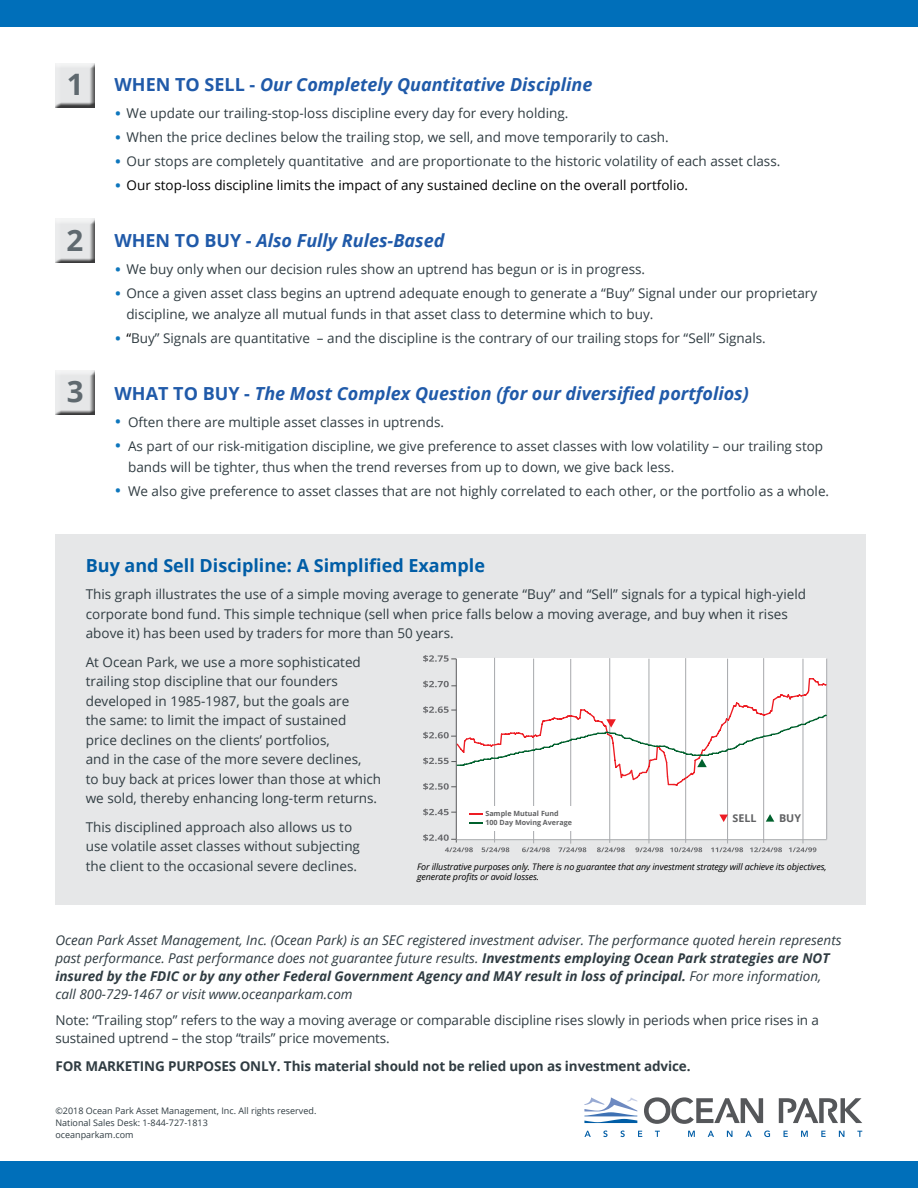
<style>
.page{position:relative;width:918px;height:1188px;background:#fff}
.page>*{position:absolute;margin:0;border:0;box-sizing:border-box;transform-origin:0 0}
.t1{font:700 29.55px "Open Sans";color:#5f696f}
.t2{font:italic 700 18px "Open Sans";color:#205aa9}
.t3{font:700 18px "Open Sans";color:#005da6}
.t4{font:13.5px/19.5px "Open Sans";color:#303c42}
.t5{font:italic 13.5px/18px "Open Sans";color:#303c42}
.t6{font:13.5px "Open Sans";color:#000}
.t7{font:700 13.5px "Open Sans";letter-spacing:-.01em;color:#303c42}
.t8{font:700 10.65px "Open Sans";color:#606163}
.t9{font:italic 9px/10.8px "Open Sans";letter-spacing:-.01em;color:#000}
.t10{font:9px/12px "Open Sans";color:#303c42}
.t11{font:700 7.2px/8.9px "Open Sans";color:#606163}
.s1{font-style:normal}
.s2{font-size:18px;color:#0d76bd}
.s3{color:#000}
.s4{font-weight:700}
</style>
<div class="page">
<svg style="left:688px;top:1131px;width:7px;height:6px"></svg>
<svg style="left:708px;top:1131px;width:6px;height:6px"></svg>
<svg style="left:727px;top:1131px;width:6px;height:6px"></svg>
<svg style="left:745px;top:1131px;width:7px;height:6px"></svg>
<svg style="left:764px;top:1131px;width:6px;height:6px"></svg>
<svg style="left:784px;top:1131px;width:4px;height:6px"></svg>
<svg style="left:801px;top:1131px;width:7px;height:6px"></svg>
<svg style="left:821px;top:1131px;width:5px;height:6px"></svg>
<svg style="left:839px;top:1131px;width:5px;height:6px"></svg>
<svg style="left:857px;top:1131px;width:5px;height:6px"></svg>
<svg style="left:584px;top:1131px;width:7px;height:6px"></svg>
<svg style="left:603px;top:1131px;width:5px;height:6px"></svg>
<svg style="left:620px;top:1131px;width:5px;height:6px"></svg>
<svg style="left:638px;top:1131px;width:4px;height:6px"></svg>
<svg style="left:655px;top:1131px;width:5px;height:6px"></svg>
<svg style="left:779px;top:1098px;width:83px;height:25px"></svg>
<svg style="left:644px;top:1097px;width:119px;height:27px"></svg>
<svg style="left:584px;top:1097px;width:53px;height:26px"></svg>
<div style="left:52px;top:59px;width:48px;height:49px;background:#000;opacity:.75"></div>
<div style="left:52px;top:367px;width:48px;height:49px;background:#000;opacity:.75"></div>
<div style="left:52px;top:215px;width:48px;height:49px;background:#000;opacity:.75"></div>
<div style="left:55px;top:534px;width:810px;height:370px;background:#e6e7e8"></div>
<div style="left:0;top:0;width:918px;height:27px;background:#006fba"></div>
<div style="left:0;top:1161px;width:918px;height:27px;background:#006fba"></div>
<div style="left:456px;top:659px;width:371px;height:181px;background:#fff"></div>
<hr style="left:494px;top:658px;width:1px;height:185px;background:#a7a9ac">
<hr style="left:533px;top:659px;width:1px;height:184px;background:#a7a9ac">
<hr style="left:570px;top:659px;width:1px;height:185px;background:#a7a9ac">
<hr style="left:609px;top:658px;width:1px;height:185px;background:#a7a9ac">
<hr style="left:826px;top:658px;width:1px;height:181px;background:#a7a9ac">
<svg style="left:445px;top:847px;width:28px;height:5px"></svg>
<svg style="left:482px;top:847px;width:27px;height:5px"></svg>
<svg style="left:522px;top:847px;width:28px;height:5px"></svg>
<svg style="left:558px;top:847px;width:28px;height:5px"></svg>
<svg style="left:597px;top:847px;width:28px;height:5px"></svg>
<svg style="left:635px;top:847px;width:28px;height:5px"></svg>
<svg style="left:670px;top:847px;width:32px;height:5px"></svg>
<svg style="left:711px;top:847px;width:32px;height:5px"></svg>
<svg style="left:750px;top:847px;width:32px;height:5px"></svg>
<svg style="left:789px;top:847px;width:27px;height:5px"></svg>
<hr style="left:456px;top:659px;width:1px;height:184px;background:#58595b">
<svg style="left:423px;top:655px;width:33px;height:7px"></svg>
<svg style="left:423px;top:809px;width:33px;height:7px"></svg>
<hr style="left:456px;top:839px;width:371px;height:1px;background:#a7a9ac">
<svg style="left:423px;top:834px;width:33px;height:7px"></svg>
<hr style="left:649px;top:659px;width:1px;height:184px;background:#a7a9ac">
<hr style="left:685px;top:658px;width:1px;height:185px;background:#a7a9ac">
<hr style="left:727px;top:659px;width:1px;height:184px;background:#a7a9ac">
<hr style="left:763px;top:658px;width:1px;height:185px;background:#a7a9ac">
<hr style="left:803px;top:659px;width:1px;height:184px;background:#a7a9ac">
<div style="left:465px;top:806px;width:123px;height:25px;background:#fff"></div>
<svg style="left:470px;top:813px;width:13px;height:1px"></svg>
<svg style="left:470px;top:822px;width:13px;height:2px"></svg>
<svg style="left:423px;top:677px;width:405px;height:113px"></svg>
<svg style="left:719px;top:815px;width:9px;height:7px"></svg>
<svg style="left:766px;top:814px;width:8px;height:8px"></svg>
<h1 class="t1" style="left:67px;top:63px;width:18px">1</h1>
<h2 class="t2" style="left:115px;top:72px;width:479px"><span class="s1">WHEN TO SELL -</span> Our Completely Quantitative Discipline</h2>
<p class="t4" style="left:115px;top:103px;width:455px"><span class="s2">•</span> We update our trailing-stop-loss discipline every day for every holding.</p>
<p class="t4" style="left:115px;top:127px;width:556px"><span class="s2">•</span> When the price declines below the trailing stop, we sell, and move temporarily to cash.</p>
<p class="t4" style="left:115px;top:151px;width:667px"><span class="s2">•</span> Our stops are completely quantitative and are proportionate to the historic volatility of each asset class.</p>
<p class="t6" style="left:115px;top:176px;width:575px"><span class="s2">•</span> Our stop-loss discipline limits the impact of any sustained decline on the overall portfolio.</p>
<h1 class="t1" style="left:67px;top:219px;width:18px">2</h1>
<h2 class="t2" style="left:114px;top:228px;width:332px"><span class="s1">WHEN TO BUY -</span> Also Fully Rules-Based</h2>
<p class="t4" style="left:114px;top:259px;width:532px"><span class="s2">•</span> We buy only when our decision rules show an uptrend has begun or is in progress.</p>
<p class="t4" style="left:126px;top:283px;width:692px;line-height:21px;text-indent:-12px"><span class="s2">•</span> Once a given asset class begins an uptrend adequate enough to generate a “Buy” Signal under our proprietary discipline, we analyze all mutual funds in that asset class to determine which to buy.</p>
<p class="t4" style="left:114px;top:328px;width:653px"><span class="s2">•</span> <span class="s3">“</span>Buy” Signals are quantitative – and the discipline is the contrary of our trailing stops for “Sell” Signals.</p>
<h1 class="t1" style="left:67px;top:371px;width:18px">3</h1>
<h2 class="t2" style="left:115px;top:380px;width:636px"><span class="s1">WHAT TO BUY -</span> The Most Complex Question (for our diversified portfolios)</h2>
<p class="t4" style="left:115px;top:412px;width:331px"><span class="s2">•</span> Often there are multiple asset classes in uptrends.</p>
<p class="t4" style="left:128px;top:435px;width:697px;line-height:21px;text-indent:-14px"><span class="s2">•</span> As part of our risk-mitigation discipline, we give preference to asset classes with low volatility – our trailing stop bands will be tighter, thus when the trend reverses from up to down, we give back less.</p>
<p class="t4" style="left:115px;top:481px;width:716px"><span class="s2">•</span> We also give preference to asset classes that are not highly correlated to each other, or the portfolio as a whole.</p>
<h2 class="t3" style="left:86px;top:553px;width:401px">Buy and Sell Discipline: A Simplified Example</h2>
<p class="t4" style="left:86px;top:584px;width:722px">This graph illustrates the use of a simple moving average to generate “Buy” and “Sell” signals for a typical high-yield corporate bond fund. This simple technique (sell when price falls below a moving average, and buy when it rises above it) has been used by traders for more than 50 years.</p>
<p class="t4" style="left:86px;top:652px;width:297px">At Ocean Park, we use a more sophisticated trailing stop discipline that our founders developed in 1985-1987, but the goals are<br>the same: to limit the impact of sustained<br>price declines on the clients’ portfolios,<br>and in the case of the more severe declines,<br>to buy back at prices lower than those at which we sold, thereby enhancing long-term returns.</p>
<p class="t4" style="left:86px;top:817px;width:276px">This disciplined approach also allows us to use volatile asset classes without subjecting the client to the occasional severe declines.</p>
<p class="t11" style="left:485px;top:809px;width:88px">Sample Mutual Fund<br>100 Day Moving Average</p>
<p class="t8" style="left:733px;top:811px;width:25px">SELL</p>
<p class="t8" style="left:779px;top:810px;width:23px">BUY</p>
<p class="t9" style="left:417px;top:861px;width:411px">For illustrative purposes only. There is no guarantee that any investment strategy will achieve its objectives, generate profits or avoid losses.</p>
<p class="t5" style="left:55px;top:931px;width:788px">Ocean Park Asset Management, Inc. (Ocean Park) is an SEC registered investment adviser. The performance quoted herein represents past performance. Past performance does not guarantee future results. <span class="s4">Investments employing Ocean Park strategies are NOT insured by the FDIC or by any other Federal Government Agency and MAY result in loss of principal.</span> For more information, call 800-729-1467 or visit www.oceanparkam.com</p>
<p class="t4" style="left:55px;top:1011px;width:765px;line-height:18px">Note: “Trailing stop” refers to the way a moving average or comparable discipline rises slowly in periods when price rises in a sustained uptrend – the stop “trails” price movements.</p>
<p class="t7" style="left:55px;top:1057px;width:637px">FOR MARKETING PURPOSES ONLY. This material should not be relied upon as investment advice.</p>
<p class="t10" style="left:55px;top:1104px;width:263px">©2018 Ocean Park Asset Management, Inc. All rights reserved.<br>National Sales Desk: 1-844-727-1813<br>oceanparkam.com</p>
</div>
